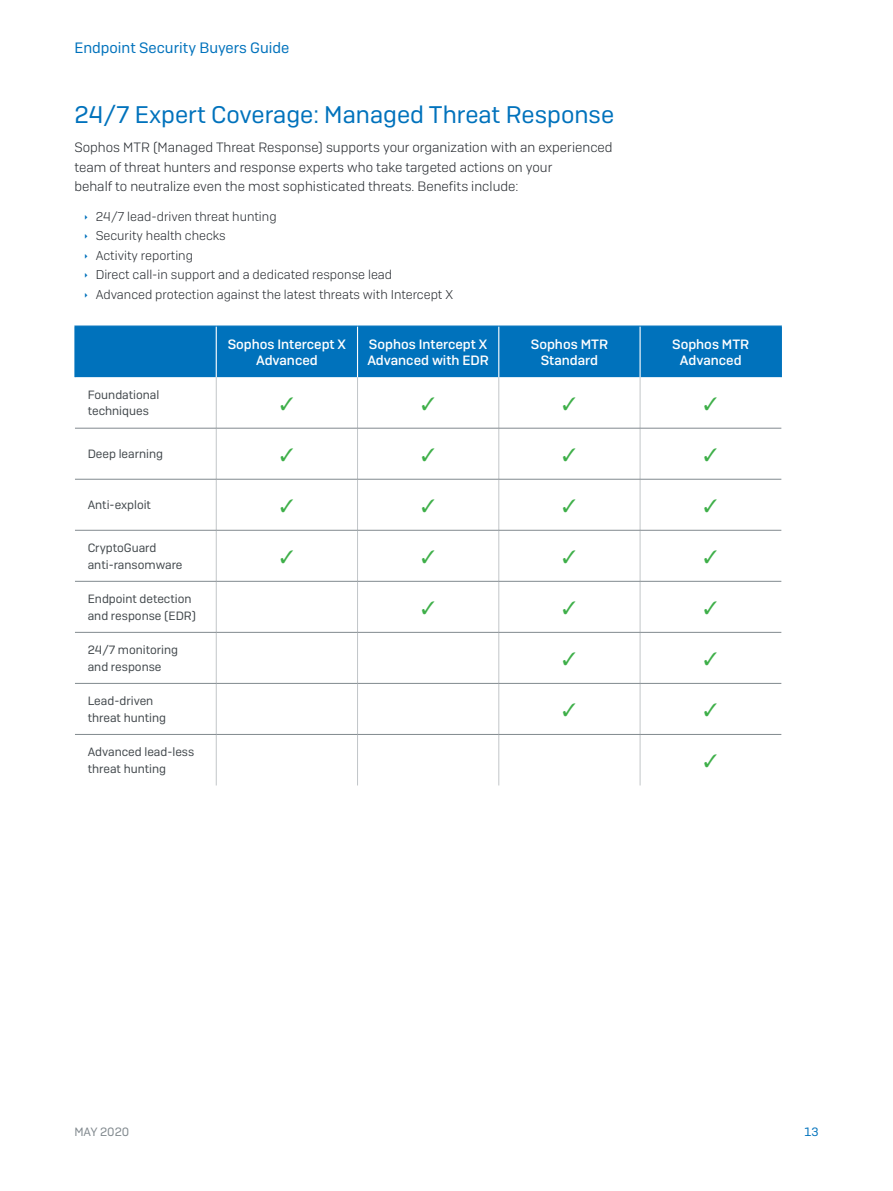
<style>
.page{position:relative;width:893px;height:1191px;background:#fff}
.page>*{position:absolute;margin:0;border:0;box-sizing:border-box;transform-origin:0 0}
.Subheading_1{font:24px "Sophos Sans";color:#0072bc}
.t1{font:15px "Sophos Sans";color:#0072bc}
.Body_Copy{font:300 13.5px/19.5px "Sophos Sans";color:#282c31}
.Table_Header{font:500 13.5px/16.2px "Sophos Sans";color:#fff;text-align:center}
.t2{font:300 12.75px "Sophos Sans";color:#282c31}
.Table_Body_Copy{font:12px/16.5px "Sophos Sans";color:#43494d}
.t3{font:12px "Sophos Sans";color:#81898e}
.t4{font:12px "Sophos Sans";color:#0072bc}
</style>
<div class="page">
<div style="left:76px;top:327px;width:705px;height:50px;background:#0072bc"></div>
<hr style="left:216px;top:377px;width:1px;height:51px;background:#c2c6c9">
<hr style="left:357px;top:377px;width:1px;height:51px;background:#c2c6c9">
<hr style="left:499px;top:377px;width:1px;height:51px;background:#c2c6c9">
<hr style="left:640px;top:377px;width:1px;height:51px;background:#c2c6c9">
<hr style="left:216px;top:428px;width:1px;height:51px;background:#c2c6c9">
<hr style="left:357px;top:428px;width:1px;height:51px;background:#c2c6c9">
<hr style="left:499px;top:428px;width:1px;height:51px;background:#c2c6c9">
<hr style="left:640px;top:428px;width:1px;height:51px;background:#c2c6c9">
<hr style="left:216px;top:479px;width:1px;height:51px;background:#c2c6c9">
<hr style="left:357px;top:479px;width:1px;height:51px;background:#c2c6c9">
<hr style="left:499px;top:479px;width:1px;height:51px;background:#c2c6c9">
<hr style="left:640px;top:479px;width:1px;height:51px;background:#c2c6c9">
<hr style="left:216px;top:530px;width:1px;height:51px;background:#c2c6c9">
<hr style="left:357px;top:530px;width:1px;height:51px;background:#c2c6c9">
<hr style="left:499px;top:530px;width:1px;height:51px;background:#c2c6c9">
<hr style="left:640px;top:530px;width:1px;height:51px;background:#c2c6c9">
<hr style="left:216px;top:581px;width:1px;height:51px;background:#c2c6c9">
<hr style="left:357px;top:581px;width:1px;height:51px;background:#c2c6c9">
<hr style="left:499px;top:581px;width:1px;height:51px;background:#c2c6c9">
<hr style="left:640px;top:581px;width:1px;height:51px;background:#c2c6c9">
<hr style="left:216px;top:632px;width:1px;height:51px;background:#c2c6c9">
<hr style="left:357px;top:632px;width:1px;height:51px;background:#c2c6c9">
<hr style="left:499px;top:632px;width:1px;height:51px;background:#c2c6c9">
<hr style="left:640px;top:632px;width:1px;height:51px;background:#c2c6c9">
<hr style="left:216px;top:683px;width:1px;height:51px;background:#c2c6c9">
<hr style="left:357px;top:683px;width:1px;height:51px;background:#c2c6c9">
<hr style="left:499px;top:683px;width:1px;height:51px;background:#c2c6c9">
<hr style="left:640px;top:683px;width:1px;height:51px;background:#c2c6c9">
<hr style="left:216px;top:734px;width:1px;height:51px;background:#c2c6c9">
<hr style="left:357px;top:734px;width:1px;height:51px;background:#c2c6c9">
<hr style="left:499px;top:734px;width:1px;height:51px;background:#c2c6c9">
<hr style="left:640px;top:734px;width:1px;height:51px;background:#c2c6c9">
<hr style="left:75px;top:428px;width:141px;height:1px;background:#81898e">
<hr style="left:640px;top:428px;width:141px;height:1px;background:#81898e">
<hr style="left:75px;top:479px;width:141px;height:1px;background:#81898e">
<hr style="left:640px;top:479px;width:141px;height:1px;background:#81898e">
<hr style="left:75px;top:530px;width:141px;height:1px;background:#81898e">
<hr style="left:640px;top:530px;width:141px;height:1px;background:#81898e">
<hr style="left:75px;top:581px;width:141px;height:1px;background:#81898e">
<hr style="left:640px;top:581px;width:141px;height:1px;background:#81898e">
<hr style="left:75px;top:632px;width:141px;height:1px;background:#81898e">
<hr style="left:640px;top:632px;width:141px;height:1px;background:#81898e">
<hr style="left:75px;top:683px;width:141px;height:1px;background:#81898e">
<hr style="left:640px;top:683px;width:141px;height:1px;background:#81898e">
<hr style="left:75px;top:734px;width:141px;height:1px;background:#81898e">
<hr style="left:640px;top:734px;width:141px;height:1px;background:#81898e">
<hr style="left:216px;top:428px;width:142px;height:1px;background:#81898e">
<hr style="left:358px;top:428px;width:141px;height:1px;background:#81898e">
<hr style="left:499px;top:428px;width:141px;height:1px;background:#81898e">
<hr style="left:216px;top:479px;width:142px;height:1px;background:#81898e">
<hr style="left:358px;top:479px;width:141px;height:1px;background:#81898e">
<hr style="left:499px;top:479px;width:141px;height:1px;background:#81898e">
<hr style="left:216px;top:530px;width:142px;height:1px;background:#81898e">
<hr style="left:358px;top:530px;width:141px;height:1px;background:#81898e">
<hr style="left:499px;top:530px;width:141px;height:1px;background:#81898e">
<hr style="left:216px;top:581px;width:142px;height:1px;background:#81898e">
<hr style="left:358px;top:581px;width:141px;height:1px;background:#81898e">
<hr style="left:499px;top:581px;width:141px;height:1px;background:#81898e">
<hr style="left:216px;top:632px;width:142px;height:1px;background:#81898e">
<hr style="left:358px;top:632px;width:141px;height:1px;background:#81898e">
<hr style="left:499px;top:632px;width:141px;height:1px;background:#81898e">
<hr style="left:216px;top:683px;width:142px;height:1px;background:#81898e">
<hr style="left:358px;top:683px;width:141px;height:1px;background:#81898e">
<hr style="left:499px;top:683px;width:141px;height:1px;background:#81898e">
<hr style="left:216px;top:734px;width:142px;height:1px;background:#81898e">
<hr style="left:358px;top:734px;width:141px;height:1px;background:#81898e">
<hr style="left:499px;top:734px;width:141px;height:1px;background:#81898e">
<hr style="left:74px;top:325px;width:142px;height:2px;background:#0072bc">
<hr style="left:74px;top:327px;width:2px;height:50px;background:#0072bc">
<hr style="left:216px;top:325px;width:142px;height:2px;background:#0072bc">
<hr style="left:358px;top:325px;width:141px;height:2px;background:#0072bc">
<hr style="left:499px;top:325px;width:141px;height:2px;background:#0072bc">
<hr style="left:640px;top:325px;width:142px;height:2px;background:#0072bc">
<hr style="left:781px;top:327px;width:1px;height:50px;background:#0072bc">
<hr style="left:216px;top:327px;width:1px;height:50px;background:#fff">
<hr style="left:357px;top:327px;width:1px;height:50px;background:#fff">
<hr style="left:498px;top:327px;width:1px;height:50px;background:#fff">
<hr style="left:639px;top:327px;width:2px;height:50px;background:#fff">
<p class="t1" style="left:74px;top:39px;width:216px">Endpoint Security Buyers Guide</p>
<p class="Subheading_1" style="left:74px;top:101px;width:541px">24/7 Expert Coverage: Managed Threat Response</p>
<p class="Body_Copy" style="left:74px;top:138px;width:540px">Sophos MTR (Managed Threat Response) supports your organization with an experienced team of threat hunters and response experts who take targeted actions on your<br>behalf to neutralize even the most sophisticated threats. Benefits include:</p>
<p class="t2" style="left:96px;top:209px;width:182px">24/7 lead-driven threat hunting</p>
<p class="t2" style="left:96px;top:228px;width:132px">Security health checks</p>
<p class="t2" style="left:96px;top:248px;width:99px">Activity reporting</p>
<p class="t2" style="left:96px;top:267px;width:298px">Direct call-in support and a dedicated response lead</p>
<p class="t2" style="left:96px;top:287px;width:359px">Advanced protection against the latest threats with Intercept X</p>
<p class="Table_Header" style="left:228px;top:335px;width:120px">Sophos Intercept X<br>Advanced</p>
<p class="Table_Header" style="left:367px;top:335px;width:123px;text-align:left">Sophos Intercept X<br>Advanced with EDR</p>
<p class="Table_Header" style="left:531px;top:335px;width:79px">Sophos MTR<br>Standard</p>
<p class="Table_Header" style="left:672px;top:335px;width:79px">Sophos MTR<br>Advanced</p>
<p class="Table_Body_Copy" style="left:88px;top:386px;width:73px">Foundational techniques</p>
<p class="Table_Body_Copy" style="left:88px;top:445px;width:77px">Deep learning</p>
<p class="Table_Body_Copy" style="left:88px;top:496px;width:65px">Anti-exploit</p>
<p class="Table_Body_Copy" style="left:88px;top:539px;width:96px">CryptoGuard anti-ransomware</p>
<p class="Table_Body_Copy" style="left:88px;top:590px;width:110px">Endpoint detection and response (EDR)</p>
<p class="Table_Body_Copy" style="left:88px;top:641px;width:92px">24/7 monitoring and response</p>
<p class="Table_Body_Copy" style="left:88px;top:692px;width:80px">Lead-driven threat hunting</p>
<p class="Table_Body_Copy" style="left:88px;top:743px;width:108px">Advanced lead-less threat hunting</p>
<p class="t3" style="left:74px;top:1124px;width:56px">MAY 2020</p>
<p class="t4" style="left:805px;top:1124px;width:15px">13</p>
</div>
